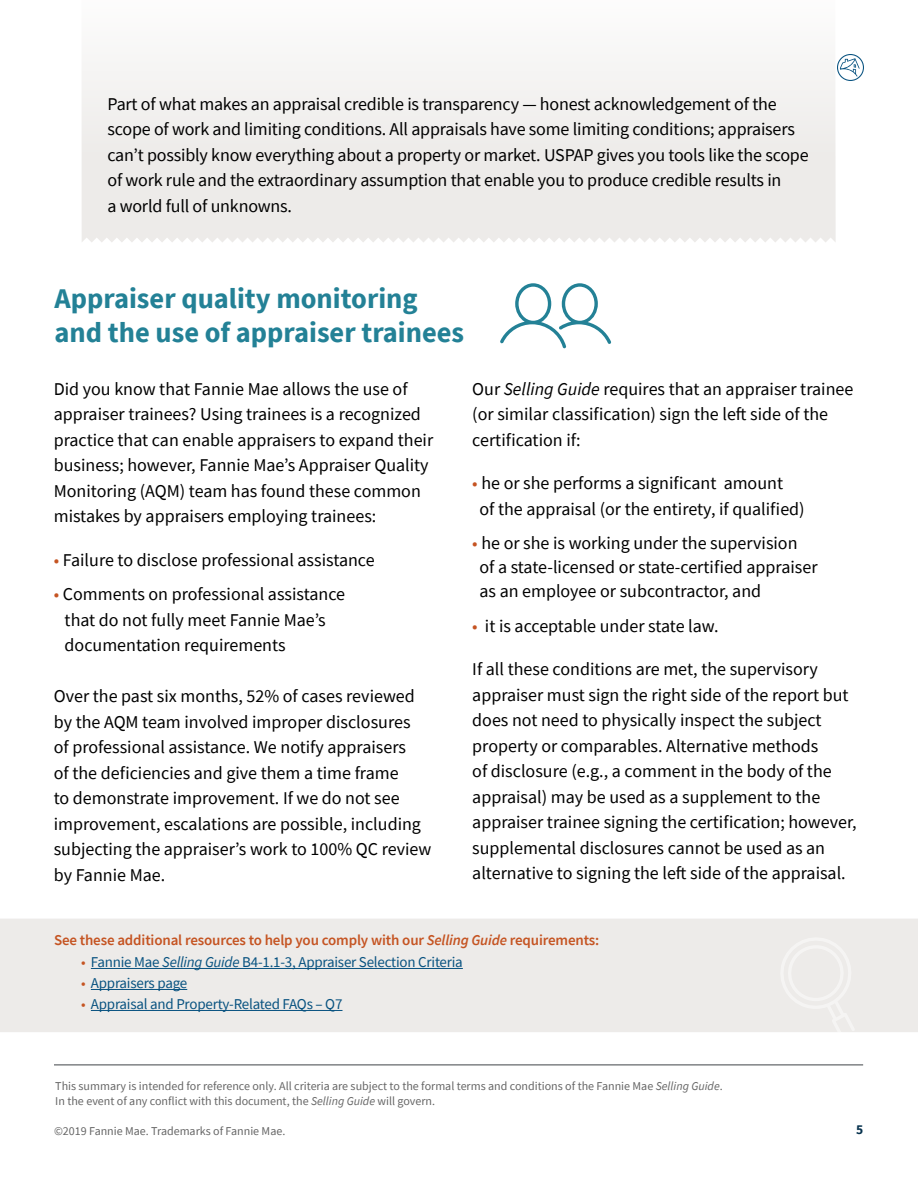
<style>
.page{position:relative;width:918px;height:1188px;background:#fff}
.page>*{position:absolute;margin:0;border:0;box-sizing:border-box;transform-origin:0 0}
.t1{font:700 28.5px/34.5px "Source Sans Pro";color:#238196}
.t2{font:18px/25.5px "Source Sans Pro";color:#000}
.t3{font:15px "Source Sans Pro";letter-spacing:-.015em;color:#085280}
.t4{font:600 15px "Source Sans Pro";letter-spacing:-.01em;color:#c55422}
.t5{font:700 13.5px "Source Sans Pro";color:#05314d}
.t6{font:12px/15px "Source Sans Pro";color:#666}
.s1{color:#c55422}
.s2{font-style:italic}
</style>
<div class="page">
<hr style="left:54px;top:1064px;width:809px;height:2px;background:#808285">
<svg style="left:837px;top:54px;width:27px;height:27px"></svg>
<div style="left:0;top:919px;width:918px;height:113px;background:#edebe9"></div>
<hr style="left:91px;top:968px;width:372px;height:1px;background:#085280">
<hr style="left:91px;top:989px;width:96px;height:1px;background:#085280">
<hr style="left:91px;top:1010px;width:252px;height:1px;background:#085280">
<svg style="left:776px;top:933px;width:80px;height:99px"></svg>
<svg style="left:82px;top:63px;width:754px;height:179px;fill:#eeecea"></svg>
<svg style="left:500px;top:283px;width:111px;height:65px"></svg>
<p class="t2" style="left:107px;top:91px;width:703px">Part of what makes an appraisal credible is transparency — honest acknowledgement of the scope of work and limiting conditions. All appraisals have some limiting conditions; appraisers can’t possibly know everything about a property or market. USPAP gives you tools like the scope of work rule and the extraordinary assumption that enable you to produce credible results in<br>a world full of unknowns.</p>
<h1 class="t1" style="left:55px;top:280px;width:411px">Appraiser quality monitoring and the use of appraiser trainees</h1>
<p class="t2" style="left:54px;top:376px;width:381px">Did you know that Fannie Mae allows the use of appraiser trainees? Using trainees is a recognized practice that can enable appraisers to expand their business; however, Fannie Mae’s Appraiser Quality Monitoring (AQM) team has found these common mistakes by appraisers employing trainees:</p>
<p class="t2" style="left:54px;top:547px;width:322px"><span class="s1">•</span> Failure to disclose professional assistance</p>
<p class="t2" style="left:65px;top:581px;width:282px;text-indent:-11px"><span class="s1">•</span> Comments on professional assistance that do not fully meet Fannie Mae’s documentation requirements</p>
<p class="t2" style="left:54px;top:683px;width:379px">Over the past six months, 52% of cases reviewed by the AQM team involved improper disclosures<br>of professional assistance. We notify appraisers<br>of the deficiencies and give them a time frame<br>to demonstrate improvement. If we do not see improvement, escalations are possible, including subjecting the appraiser’s work to 100% QC review by Fannie Mae.</p>
<p class="t2" style="left:472px;top:376px;width:383px">Our <span class="s2">Selling Guide</span> requires that an appraiser trainee (or similar classification) sign the left side of the certification if:</p>
<p class="t2" style="left:479px;top:470px;width:327px;text-indent:-7px"><span class="s1">•</span> he or she performs a significant amount<br>of the appraisal (or the entirety, if qualified)</p>
<p class="t2" style="left:479px;top:531px;width:340px;line-height:24px;text-indent:-7px"><span class="s1">•</span> he or she is working under the supervision<br>of a state-licensed or state-certified appraiser as an employee or subcontractor, and</p>
<p class="t2" style="left:472px;top:613px;width:248px"><span class="s1">•</span> it is acceptable under state law.</p>
<p class="t2" style="left:472px;top:656px;width:386px">If all these conditions are met, the supervisory appraiser must sign the right side of the report but does not need to physically inspect the subject property or comparables. Alternative methods<br>of disclosure (e.g., a comment in the body of the appraisal) may be used as a supplement to the appraiser trainee signing the certification; however, supplemental disclosures cannot be used as an alternative to signing the left side of the appraisal.</p>
<p class="t4" style="left:54px;top:930px;width:547px">See these additional resources to help you comply with our <span class="s2">Selling Guide</span> requirements:</p>
<p class="t3" style="left:81px;top:953px;width:383px"><span class="s1">•</span> Fannie Mae <span class="s2">Selling Guide</span> B4-1.1-3, Appraiser Selection Criteria</p>
<p class="t3" style="left:81px;top:974px;width:108px"><span class="s1">•</span> Appraisers page</p>
<p class="t3" style="left:81px;top:995px;width:263px"><span class="s1">•</span> Appraisal and Property-Related FAQs – Q7</p>
<p class="t6" style="left:55px;top:1078px;width:669px">This summary is intended for reference only. All criteria are subject to the formal terms and conditions of the Fannie Mae <span class="s2">Selling Guide</span>.<br>In the event of any conflict with this document, the <span class="s2">Selling Guide</span> will govern.</p>
<p class="t6" style="left:54px;top:1124px;width:233px">©2019 Fannie Mae. Trademarks of Fannie Mae.</p>
<p class="t5" style="left:856px;top:1120px;width:9px">5</p>
</div>
